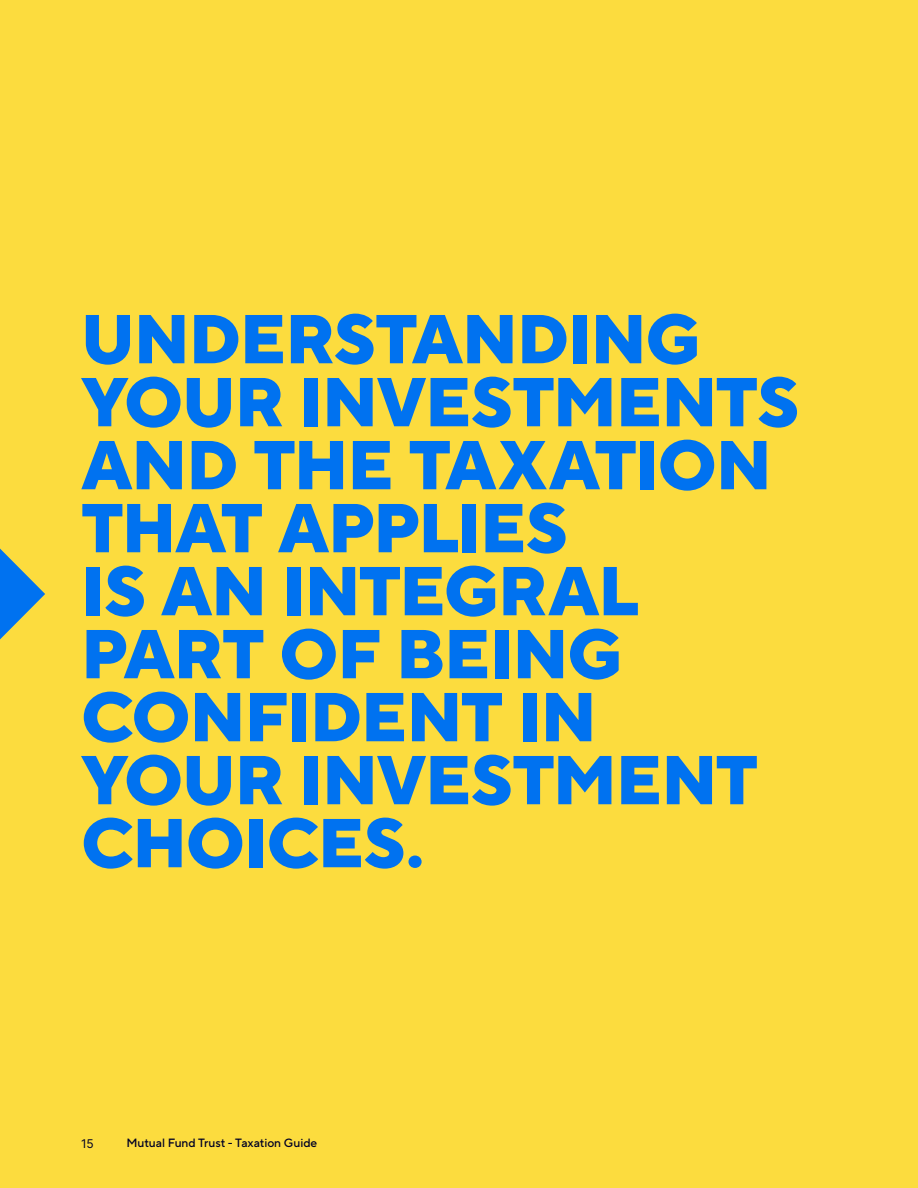
<style>
.page{position:relative;width:918px;height:1188px;background:#fcdc3e}
.page>*{position:absolute;margin:0;border:0;box-sizing:border-box;transform-origin:0 0}
.t1{font:800 69px/63px "ATBTT Norms";letter-spacing:-.02em;color:#0072f0}
.t2{font:500 12px "ATBTT Norms";color:#000025}
.t3{font:12px "Inter";color:#000025}
</style>
<div class="page">
<svg style="left:0;top:549px;width:45px;height:90px"></svg>
<hr style="left:917px;top:595px;width:1px;height:36px;background:#8fdfff">
<p class="t1" style="left:81px;top:308px;width:720px">UNDERSTANDING<br>YOUR INVESTMENTS<br>AND THE TAXATION<br>THAT APPLIES<br>IS AN INTEGRAL<br>PART OF BEING<br>CONFIDENT IN<br>YOUR INVESTMENT<br>CHOICES.</p>
<p class="t3" style="left:81px;top:1135px;width:14px">15</p>
<p class="t2" style="left:126px;top:1135px;width:192px">Mutual Fund Trust - Taxation Guide</p>
</div>
